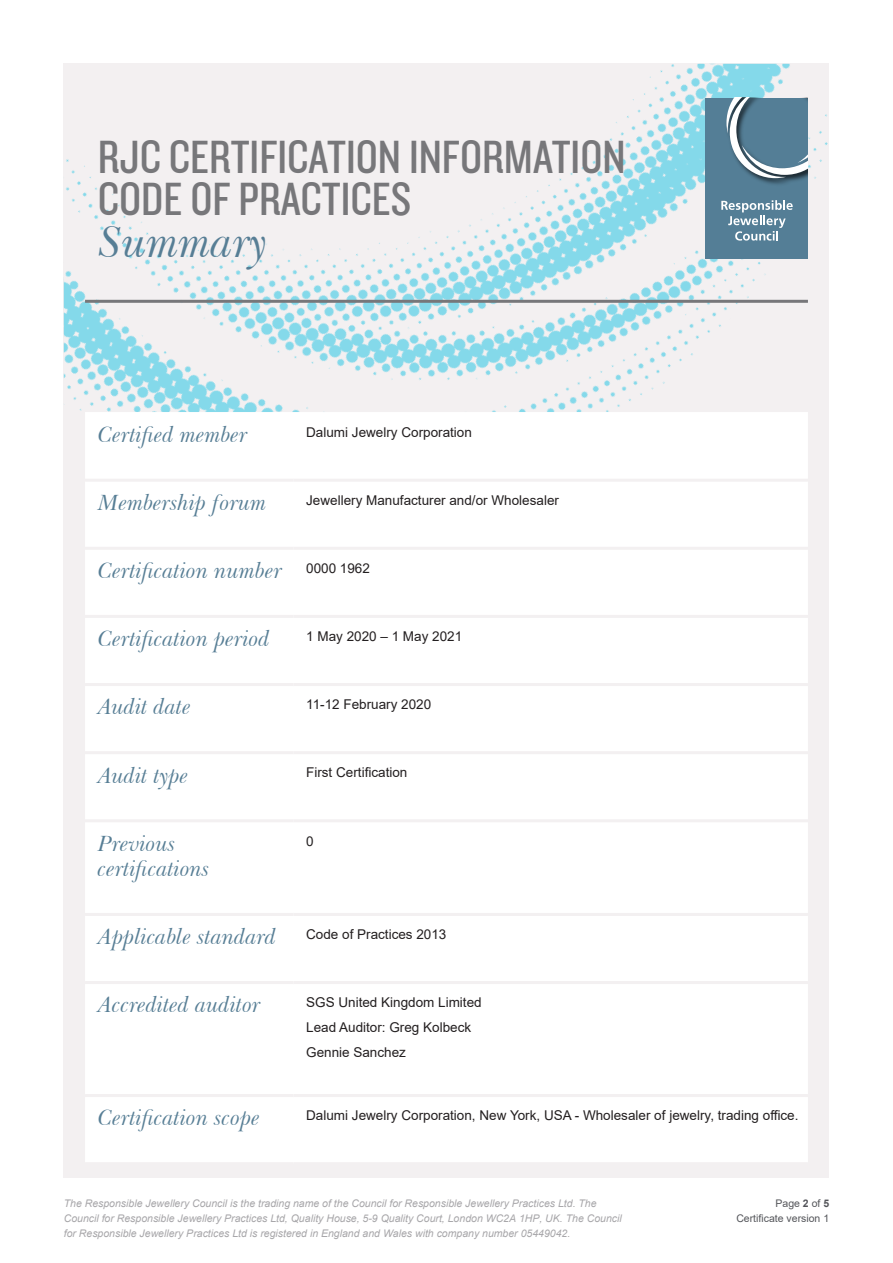
<style>
.page{position:relative;width:893px;height:1263px;background:#fff}
.page>*{position:absolute;margin:0;border:0;box-sizing:border-box;transform-origin:0 0}
.t1{font:48px/42.6px "Knockout HTF26 Junior Flyweight";color:#77777a}
.t2{font:italic 45px "Baskerville BT";color:#577e95}
.t3{font:italic 22.5px/25.5px "Baskerville BT";color:#577e95}
.t4{font:13.5px "Arial";color:#231f20}
.t5{font:italic 10.5px/15px "Arial";color:#a7a6a9}
.t6{font:10.5px/15px "Arial";color:#54555a;text-align:right}
.s1{font-weight:700}
</style>
<div class="page">
<div style="left:64px;top:64px;width:765px;height:1114px;background:#f3f0f1"></div>
<img style="left:64px;top:64px;width:764px;height:348px">
<div style="left:85px;top:412px;width:723px;height:750px;background:#fff"></div>
<hr style="left:85px;top:479px;width:208px;height:3px;background:#f3f0f1">
<hr style="left:293px;top:479px;width:515px;height:3px;background:#f3f0f1">
<hr style="left:85px;top:547px;width:208px;height:3px;background:#f3f0f1">
<hr style="left:293px;top:547px;width:515px;height:3px;background:#f3f0f1">
<hr style="left:85px;top:615px;width:208px;height:3px;background:#f3f0f1">
<hr style="left:293px;top:615px;width:515px;height:3px;background:#f3f0f1">
<hr style="left:85px;top:683px;width:208px;height:3px;background:#f3f0f1">
<hr style="left:293px;top:683px;width:515px;height:3px;background:#f3f0f1">
<hr style="left:85px;top:751px;width:208px;height:3px;background:#f3f0f1">
<hr style="left:293px;top:751px;width:515px;height:3px;background:#f3f0f1">
<hr style="left:85px;top:819px;width:208px;height:3px;background:#f3f0f1">
<hr style="left:293px;top:819px;width:515px;height:3px;background:#f3f0f1">
<hr style="left:85px;top:913px;width:208px;height:3px;background:#f3f0f1">
<hr style="left:293px;top:913px;width:515px;height:3px;background:#f3f0f1">
<hr style="left:85px;top:981px;width:208px;height:3px;background:#f3f0f1">
<hr style="left:293px;top:981px;width:515px;height:3px;background:#f3f0f1">
<hr style="left:85px;top:1094px;width:208px;height:3px;background:#f3f0f1">
<hr style="left:293px;top:1094px;width:515px;height:3px;background:#f3f0f1">
<div style="left:706px;top:98px;width:102px;height:160px;background:#547e96"></div>
<svg style="left:721px;top:200px;width:72px;height:41px"></svg>
<img style="left:755px;top:178px;width:50px;height:6px">
<svg style="left:726px;top:98px;width:82px;height:80px"></svg>
<hr style="left:85px;top:300px;width:723px;height:3px;background:#77777a">
<p class="t1" style="left:98px;top:137px;width:529px">RJC CERTIFICATION INFORMATION<br>CODE OF PRACTICES</p>
<p class="t2" style="left:98px;top:215px;width:172px">Summary</p>
<p class="t3" style="left:98px;top:422px;width:152px">Certified member</p>
<p class="t4" style="left:306px;top:423px;width:167px">Dalumi Jewelry Corporation</p>
<p class="t3" style="left:98px;top:490px;width:170px">Membership forum</p>
<p class="t4" style="left:306px;top:491px;width:254px">Jewellery Manufacturer and/or Wholesaler</p>
<p class="t3" style="left:98px;top:558px;width:186px">Certification number</p>
<p class="t4" style="left:306px;top:559px;width:65px">0000 1962</p>
<p class="t3" style="left:98px;top:626px;width:174px">Certification period</p>
<p class="t4" style="left:306px;top:627px;width:158px">1 May 2020 – 1 May 2021</p>
<p class="t3" style="left:98px;top:694px;width:95px">Audit date</p>
<p class="t4" style="left:306px;top:695px;width:127px">11-12 February 2020</p>
<p class="t3" style="left:98px;top:762px;width:92px">Audit type</p>
<p class="t4" style="left:306px;top:763px;width:103px">First Certification</p>
<p class="t3" style="left:98px;top:830px;width:113px">Previous certifications</p>
<p class="t4" style="left:306px;top:831px;width:9px">0</p>
<p class="t3" style="left:98px;top:924px;width:180px">Applicable standard</p>
<p class="t4" style="left:306px;top:925px;width:142px">Code of Practices 2013</p>
<p class="t3" style="left:98px;top:992px;width:165px">Accredited auditor</p>
<p class="t4" style="left:306px;top:993px;width:177px">SGS United Kingdom Limited</p>
<p class="t4" style="left:306px;top:1018px;width:167px">Lead Auditor: Greg Kolbeck</p>
<p class="t4" style="left:306px;top:1043px;width:101px">Gennie Sanchez</p>
<p class="t3" style="left:98px;top:1105px;width:164px">Certification scope</p>
<p class="t4" style="left:306px;top:1106px;width:494px">Dalumi Jewelry Corporation, New York, USA - Wholesaler of jewelry, trading office.</p>
<p class="t5" style="left:64px;top:1196px;width:559px">The Responsible Jewellery Council is the trading name of the Council for Responsible Jewellery Practices Ltd. The<br>Council for Responsible Jewellery Practices Ltd, Quality House, 5-9 Quality Court, London WC2A 1HP, UK. The Council for Responsible Jewellery Practices Ltd is registered in England and Wales with company number 05449042.</p>
<p class="t6" style="left:736px;top:1195px;width:94px">Page <span class="s1">2</span> of <span class="s1">5<br></span>Certificate version 1</p>
</div>
